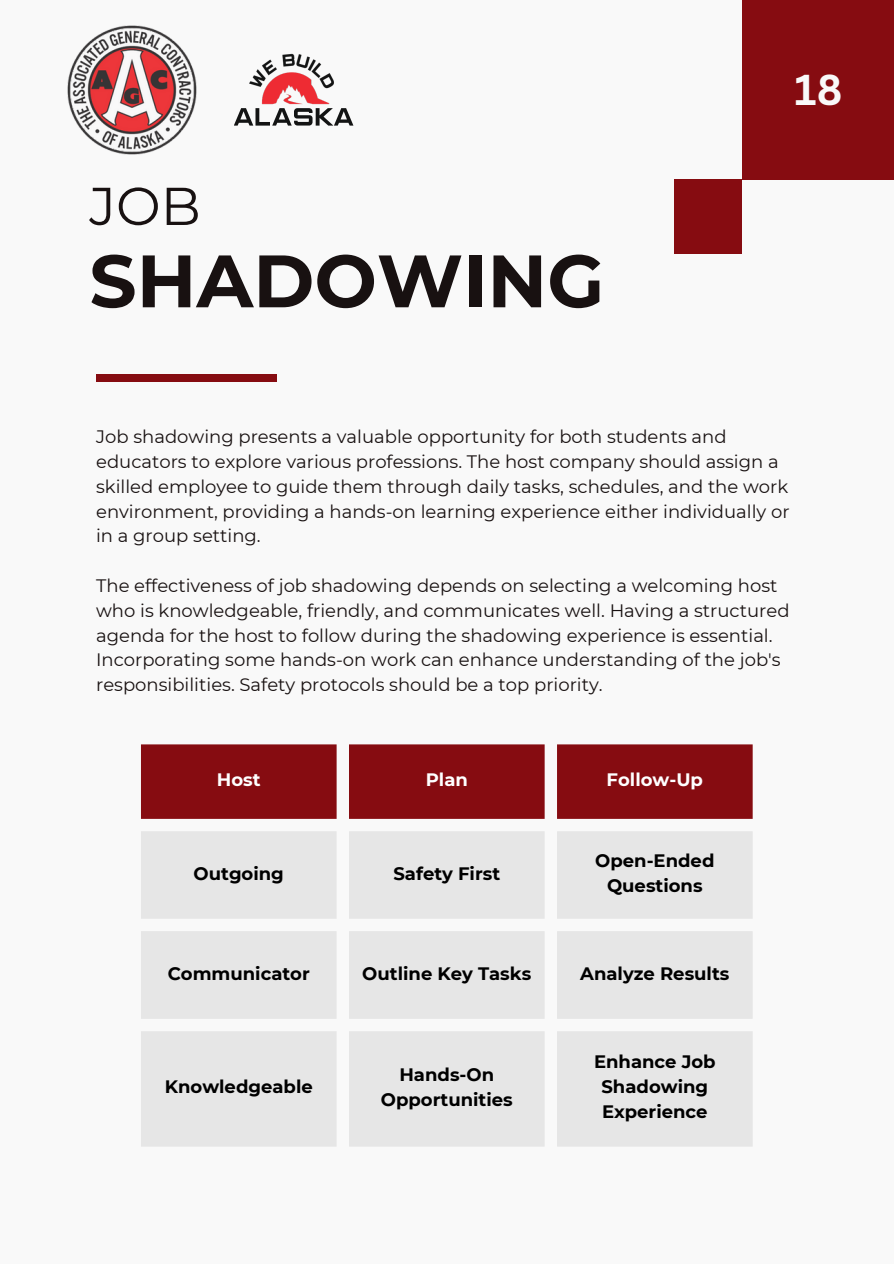
<style>
.page{position:relative;width:894px;height:1264px;background:#fff}
.page>*{position:absolute;margin:0;border:0;box-sizing:border-box;transform-origin:0 0}
.t1{font:700 73.95px "Montserrat";color:#181111}
.t2{font:53.1px "Montserrat";color:#181111}
.t3{font:700 42px "Canva Sans";color:#f9f9f9}
.t4{font:18px/24.8px "Montserrat";color:#181111}
.t5{font:700 18px/24.8px "Montserrat";color:#000;text-align:center}
.t6{font:700 18px "Montserrat";color:#fff}
</style>
<div class="page">
<div style="left:0;top:0;width:893px;height:1263px;background:#f9f9f9"></div>
<div style="left:96px;top:374px;width:180px;height:7px;background:#860c11"></div>
<div style="left:741px;top:0;width:152px;height:179px;background:#860c11"></div>
<div style="left:673px;top:179px;width:68px;height:74px;background:#860c11"></div>
<div style="left:141px;top:744px;width:611px;height:74px;background:#860c11"></div>
<svg style="left:141px;top:831px;width:611px;height:315px;background:#e8e8e8"></svg>
<img style="left:249px;top:54px;width:85px;height:50px">
<svg style="left:234px;top:108px;width:119px;height:18px"></svg>
<img style="left:67px;top:25px;width:130px;height:130px">
<p class="t2" style="left:89px;top:173px;width:113px">JOB</p>
<p class="t1" style="left:89px;top:236px;width:516px">SHADOWING</p>
<p class="t3" style="left:794px;top:60px;width:49px">18</p>
<p class="t4" style="left:96px;top:424px;width:694px">Job shadowing presents a valuable opportunity for both students and educators to explore various professions. The host company should assign a skilled employee to guide them through daily tasks, schedules, and the work environment, providing a hands-on learning experience either individually or in a group setting.</p>
<p class="t4" style="left:96px;top:573px;width:694px">The effectiveness of job shadowing depends on selecting a welcoming host who is knowledgeable, friendly, and communicates well. Having a structured agenda for the host to follow during the shadowing experience is essential.<br>Incorporating some hands-on work can enhance understanding of the job's responsibilities. Safety protocols should be a top priority.</p>
<p class="t6" style="left:217px;top:768px;width:45px">Host</p>
<p class="t6" style="left:425px;top:768px;width:44px">Plan</p>
<h2 class="t6" style="left:606px;top:768px;width:98px">Follow-Up</h2>
<h1 class="t5" style="left:193px;top:860px;width:92px">Outgoing</h1>
<p class="t5" style="left:393px;top:860px;width:108px">Safety First</p>
<p class="t5" style="left:595px;top:848px;width:121px">Open-Ended<br>Questions</p>
<p class="t5" style="left:168px;top:960px;width:144px">Communicator</p>
<p class="t5" style="left:362px;top:960px;width:170px">Outline Key Tasks</p>
<p class="t5" style="left:580px;top:960px;width:151px">Analyze Results</p>
<p class="t5" style="left:165px;top:1074px;width:149px">Knowledgeable</p>
<p class="t5" style="left:381px;top:1061px;width:133px">Hands-On<br>Opportunities</p>
<p class="t5" style="left:594px;top:1049px;width:123px">Enhance Job<br>Shadowing<br>Experience</p>
</div>
